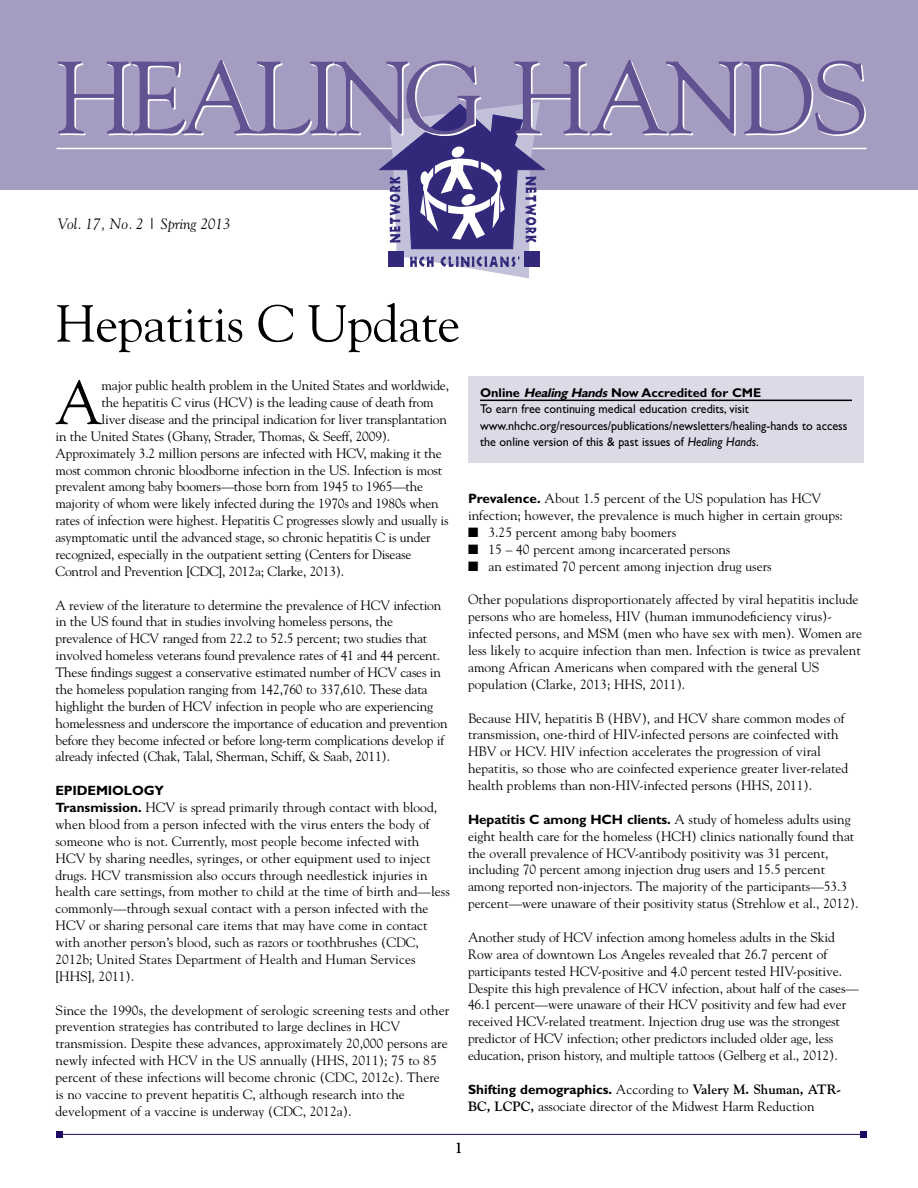
<style>
.page{position:relative;width:918px;height:1188px;background:#fff}
.page>*{position:absolute;margin:0;border:0;box-sizing:border-box;transform-origin:0 0}
.t1{font:102px "Goudy";letter-spacing:-.05em;color:#fff}
.t2{font:61.35px "Goudy";color:#000}
.t3{font:51.75px "Goudy";letter-spacing:-.01em;color:#000}
.t4{font:italic 15px "Goudy";color:#000}
.t5{font:15px "Goudy";color:#000}
.t6{font:13.5px/16.8px "Goudy";letter-spacing:-.005em;color:#000}
.t7{font:700 13.5px "Gill Sans";color:#000}
.t8{font:12.75px/16.5px "Gill Sans";color:#000;scale:.95 1}
.s1{font-family:"Gill Sans";font-weight:700}
.s2{font-weight:700}
.s3{font-weight:700;font-style:italic}
.s4{font-style:italic}
.s5{font-family:"Goudy";font-weight:400}
.s6{font-family:"Goudy"}
</style>
<div class="page">
<div style="left:468px;top:376px;width:396px;height:86px;background:#dddae8"></div>
<hr style="left:480px;top:400px;width:372px;height:1px;background:#000">
<div style="left:0;top:0;width:918px;height:190px;background:#a59dc1"></div>
<hr style="left:57px;top:148px;width:810px;height:1px;background:#fff">
<svg style="left:380px;top:102px;width:165px;height:176px"></svg>
<div style="left:388px;top:251px;width:16px;height:16px;background:#33297b"></div>
<div style="left:524px;top:251px;width:16px;height:16px;background:#33297b"></div>
<hr style="left:57px;top:1134px;width:810px;height:1px;background:#1d0964">
<div style="left:860px;top:1131px;width:7px;height:7px;background:#1d0964"></div>
<div style="left:57px;top:1131px;width:6px;height:7px;background:#1d0964"></div>
<h1 class="t1" style="left:56px;top:40px;width:815px">HEALING HANDS</h1>
<p class="t4" style="left:58px;top:215px;width:174px">Vol. 17, No. 2 | Spring 2013</p>
<h3 class="t3" style="left:56px;top:293px;width:406px">Hepatitis C Update</h3>
<h2 class="t2" style="left:55px;top:367px;width:49px">A</h2>
<p class="t6" style="left:102px;top:377px;width:349px">major public health problem in the United States and worldwide,</p>
<p class="t6" style="left:102px;top:394px;width:334px">the hepatitis C virus (HCV) is the leading cause of death from</p>
<p class="t6" style="left:102px;top:411px;width:347px">liver disease and the principal indication for liver transplantation</p>
<p class="t6" style="left:55px;top:428px;width:336px">in the United States (Ghany, Strader, Thomas, &amp; Seeff, 2009).</p>
<p class="t6" style="left:55px;top:445px;width:388px">Approximately 3.2 million persons are infected with HCV, making it the</p>
<p class="t6" style="left:55px;top:462px;width:388px">most common chronic bloodborne infection in the US. Infection is most</p>
<p class="t6" style="left:55px;top:478px;width:369px">prevalent among baby boomers—those born from 1945 to 1965—the</p>
<p class="t6" style="left:55px;top:495px;width:385px">majority of whom were likely infected during the 1970s and 1980s when</p>
<p class="t6" style="left:55px;top:512px;width:395px">rates of infection were highest. Hepatitis C progresses slowly and usually is</p>
<p class="t6" style="left:55px;top:529px;width:377px">asymptomatic until the advanced stage, so chronic hepatitis C is under</p>
<p class="t6" style="left:55px;top:546px;width:357px">recognized, especially in the outpatient setting (Centers for Disease</p>
<p class="t6" style="left:55px;top:563px;width:290px">Control and Prevention [CDC], 2012a; Clarke, 2013).</p>
<p class="t6" style="left:55px;top:597px;width:394px">A review of the literature to determine the prevalence of HCV infection in the US found that in studies involving homeless persons, the prevalence of HCV ranged from 22.2 to 52.5 percent; two studies that involved homeless veterans found prevalence rates of 41 and 44 percent.<br>These findings suggest a conservative estimated number of HCV cases in the homeless population ranging from 142,760 to 337,610. These data highlight the burden of HCV infection in people who are experiencing homelessness and underscore the importance of education and prevention before they become infected or before long-term complications develop if already infected (Chak, Talal, Sherman, Schiff, &amp; Saab, 2011).</p>
<p class="t7" style="left:55px;top:786px;width:110px">EPIDEMIOLOGY</p>
<p class="t6" style="left:55px;top:799px;width:396px"><span class="s1">Transmission.</span> HCV is spread primarily through contact with blood, when blood from a person infected with the virus enters the body of someone who is not. Currently, most people become infected with HCV by sharing needles, syringes, or other equipment used to inject drugs. HCV transmission also occurs through needlestick injuries in health care settings, from mother to child at the time of birth and—less commonly—through sexual contact with a person infected with the HCV or sharing personal care items that may have come in contact with another person’s blood, such as razors or toothbrushes (CDC, 2012b; United States Department of Health and Human Services [HHS], 2011).</p>
<p class="t6" style="left:56px;top:1002px;width:395px">Since the 1990s, the development of serologic screening tests and other prevention strategies has contributed to large declines in HCV transmission. Despite these advances, approximately 20,000 persons are newly infected with HCV in the US annually (HHS, 2011); 75 to 85 percent of these infections will become chronic (CDC, 2012c). There is no vaccine to prevent hepatitis C, although research into the development of a vaccine is underway (CDC, 2012a).</p>
<p class="t8" style="left:480px;top:384px;width:388px"><span class="s2">Online</span> <span class="s3">Healing Hands</span><span class="s2">Now Accredited for CME<br></span>To earn free continuing medical education credits, visit www.nhchc.org/resources/publications/newsletters/healing-hands to access the online version of this &amp; past issues of <span class="s4">Healing Hands</span>.</p>
<p class="t6" style="left:468px;top:490px;width:376px"><span class="s1">Prevalence.</span> About 1.5 percent of the US population has HCV infection; however, the prevalence is much higher in certain groups:</p>
<p class="t6" style="left:468px;top:524px;width:210px">■ 3.25 percent among baby boomers</p>
<p class="t6" style="left:468px;top:541px;width:264px">■ 15 – 40 percent among incarcerated persons</p>
<p class="t6" style="left:468px;top:558px;width:305px">■ an estimated 70 percent among injection drug users</p>
<p class="t6" style="left:468px;top:591px;width:396px">Other populations disproportionately affected by viral hepatitis include persons who are homeless, HIV (human immunodeficiency virus)- infected persons, and MSM (men who have sex with men). Women are less likely to acquire infection than men. Infection is twice as prevalent among African Americans when compared with the general US population (Clarke, 2013; HHS, 2011).</p>
<p class="t6" style="left:468px;top:710px;width:382px">Because HIV, hepatitis B (HBV), and HCV share common modes of transmission, one-third of HIV-infected persons are coinfected with HBV or HCV. HIV infection accelerates the progression of viral hepatitis, so those who are coinfected experience greater liver-related health problems than non-HIV-infected persons (HHS, 2011).</p>
<p class="t6" style="left:468px;top:811px;width:392px"><span class="s1">Hepatitis C among HCH clients.</span> A study of homeless adults using eight health care for the homeless (HCH) clinics nationally found that the overall prevalence of HCV-antibody positivity was 31 percent, including 70 percent among injection drug users and 15.5 percent among reported non-injectors. The majority of the participants—53.3 percent—were unaware of their positivity status (Strehlow et al., 2012).</p>
<p class="t6" style="left:468px;top:929px;width:392px">Another study of HCV infection among homeless adults in the Skid Row area of downtown Los Angeles revealed that 26.7 percent of participants tested HCV-positive and 4.0 percent tested HIV-positive.<br>Despite this high prevalence of HCV infection, about half of the cases— 46.1 percent—were unaware of their HCV positivity and few had ever received HCV-related treatment. Injection drug use was the strongest predictor of HCV infection; other predictors included older age, less education, prison history, and multiple tattoos (Gelberg et al., 2012).</p>
<p class="t7" style="left:468px;top:1084px;width:374px">Shifting demographics. <span class="s5">According to</span> <span class="s6">Valery M. Shuman, ATR-</span></p>
<p class="t6" style="left:468px;top:1098px;width:348px"><span class="s2">BC, LCPC,</span> associate director of the Midwest Harm Reduction</p>
<p class="t5" style="left:455px;top:1139px;width:9px">1</p>
</div>
